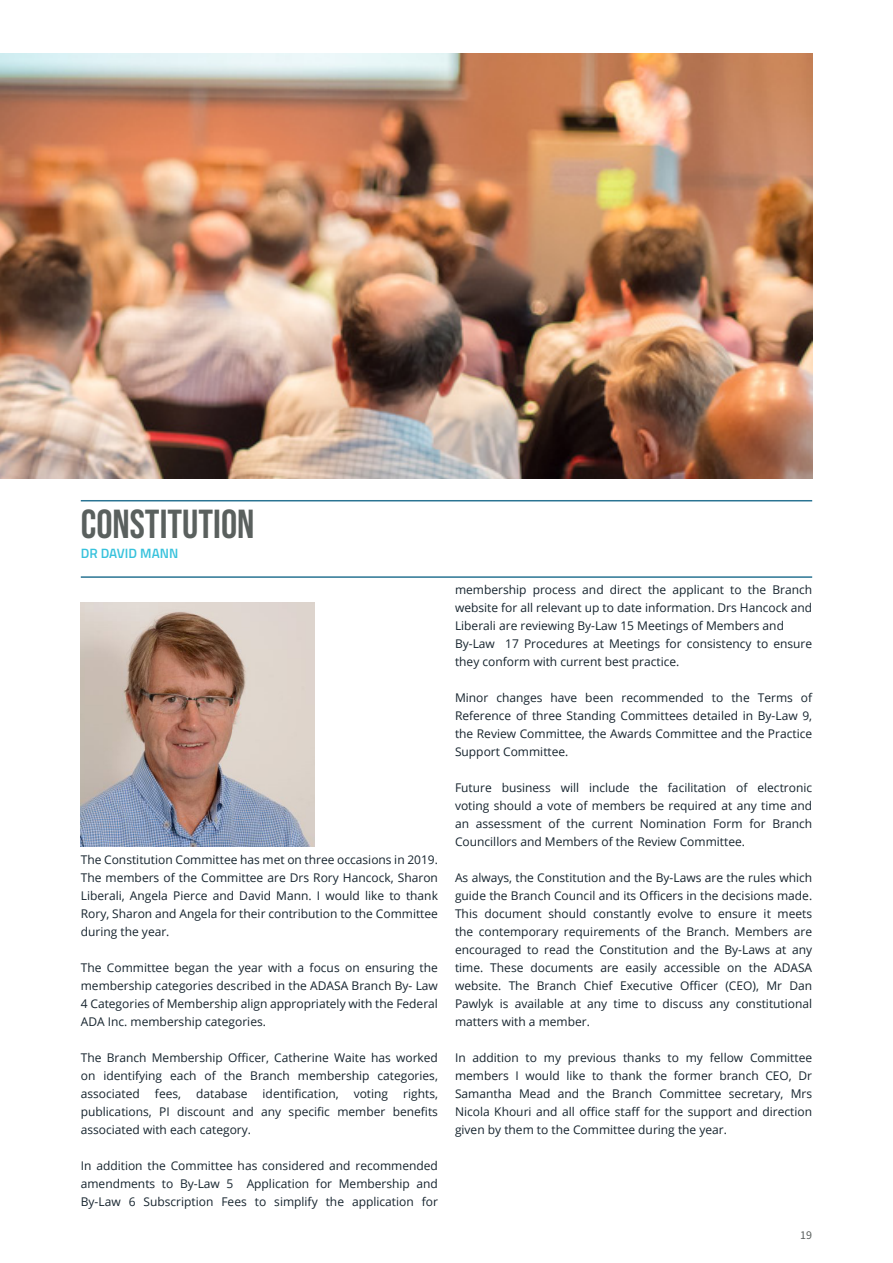
<style>
.page{position:relative;width:893px;height:1263px;background:#fff}
.page>*{position:absolute;margin:0;border:0;box-sizing:border-box;transform-origin:0 0}
._27_Contents_black_B{font:40.5px "Bebas Neue";color:#5a605e}
._9_Content_black_Tit{font:600 13.5px "Titillium Web";color:#37c2dc}
.Body_Text{font:12px/18px "Open Sans";color:#16242e;text-align:justify}
.t1{font:12px "Source Sans Pro";color:#5a605e}
</style>
<div class="page">
<img style="left:0;top:53px;width:812px;height:425px">
<img style="left:81px;top:603px;width:234px;height:243px">
<hr style="left:81px;top:500px;width:731px;height:1px;background:#2a7493">
<hr style="left:81px;top:576px;width:731px;height:2px;background:#2a7493">
<p class="_27_Contents_black_B" style="left:81px;top:501px;width:175px">CONSTITUTION</p>
<p class="_9_Content_black_Tit" style="left:81px;top:543px;width:99px">DR DAVID MANN</p>
<p class="Body_Text" style="left:81px;top:850px;width:359px">The Constitution Committee has met on three occasions in 2019.<br>The members of the Committee are Drs Rory Hancock, Sharon Liberali, Angela Pierce and David Mann. I would like to thank Rory, Sharon and Angela for their contribution to the Committee during the year.</p>
<p class="Body_Text" style="left:81px;top:958px;width:359px">The Committee began the year with a focus on ensuring the membership categories described in the ADASA Branch By- Law 4 Categories of Membership align appropriately with the Federal ADA Inc. membership categories.</p>
<p class="Body_Text" style="left:81px;top:1048px;width:359px">The Branch Membership Officer, Catherine Waite has worked on identifying each of the Branch membership categories, associated</p>
<p class="Body_Text" style="left:155px;top:1084px;width:28px">fees,</p>
<p class="Body_Text" style="left:196px;top:1084px;width:53px">database</p>
<p class="Body_Text" style="left:263px;top:1084px;width:78px">identification,</p>
<p class="Body_Text" style="left:354px;top:1084px;width:36px">voting</p>
<p class="Body_Text" style="left:81px;top:1084px;width:359px;text-indent:322px">rights, publications, PI discount and any specific member benefits associated with each category.</p>
<p class="Body_Text" style="left:81px;top:1156px;width:359px">In addition the Committee has considered and recommended amendments to By-Law 5 Application for Membership and By-Law 6 Subscription Fees to simplify the application for</p>
<p class="Body_Text" style="left:455px;top:580px;width:359px">membership process and direct the applicant to the Branch website for all relevant up to date information. Drs Hancock and Liberali are reviewing By-Law 15 Meetings of Members and</p>
<p class="Body_Text" style="left:455px;top:634px;width:359px">By-Law 17 Procedures at Meetings for consistency to ensure they conform with current best practice.</p>
<p class="Body_Text" style="left:455px;top:688px;width:359px">Minor changes have been recommended to the Terms of Reference of three Standing Committees detailed in By-Law 9, the Review Committee, the Awards Committee and the Practice Support Committee.</p>
<p class="Body_Text" style="left:455px;top:778px;width:359px">Future business will include the facilitation of electronic voting should a vote of members be required at any time and an assessment of the current Nomination Form for Branch Councillors and Members of the Review Committee.</p>
<p class="Body_Text" style="left:455px;top:868px;width:359px">As always, the Constitution and the By-Laws are the rules which guide the Branch Council and its Officers in the decisions made.<br>This document should constantly evolve to ensure it meets the contemporary requirements of the Branch. Members are encouraged to read the Constitution and the By-Laws at any time. These documents are easily accessible on the ADASA website. The Branch Chief Executive Officer (CEO), Mr Dan Pawlyk is available at any time to discuss any constitutional matters with a member.</p>
<p class="Body_Text" style="left:455px;top:1048px;width:359px">In addition to my previous thanks to my fellow Committee members I would like to thank the former branch CEO, Dr Samantha Mead and the Branch Committee secretary, Mrs Nicola Khouri and all office staff for the support and direction given by them to the Committee during the year.</p>
<p class="t1" style="left:800px;top:1227px;width:13px">19</p>
</div>
